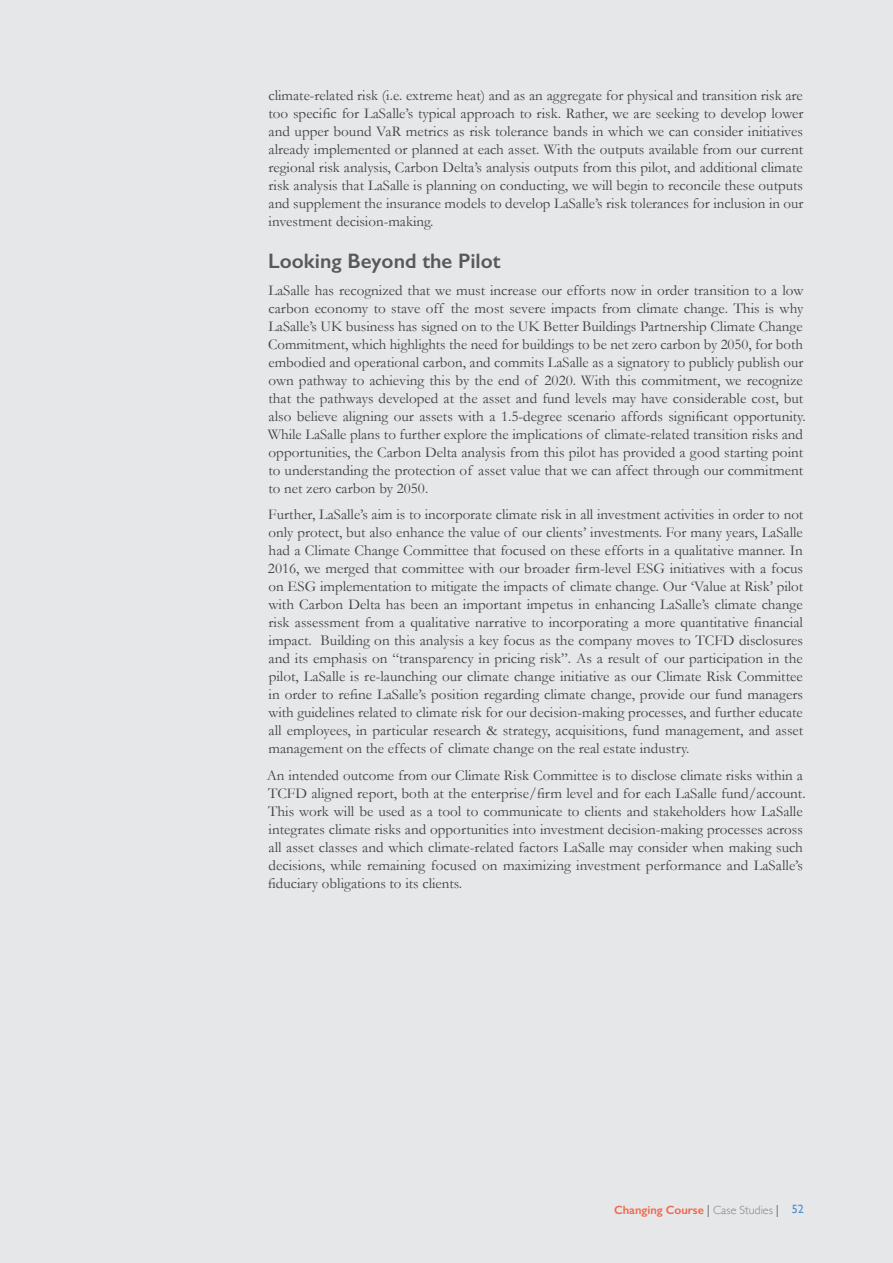
<style>
.page{position:relative;width:893px;height:1263px;background:#e6e7e8}
.page>*{position:absolute;margin:0;border:0;box-sizing:border-box;transform-origin:0 0}
.t1{font:600 21px "Gill Sans";color:#58595b}
.t2{font:15px/18px "Garamond";color:#414042;text-align:justify}
.t3{font:600 12px "Gill Sans";color:#f26649}
.s1{color:#808285}
.s2{font-weight:300;color:#808285}
.s3{font-weight:400;color:#4e8fcc}
</style>
<div class="page">
<p class="t2" style="left:268px;top:86px;width:537px">climate-related risk (i.e. extreme heat) and as an aggregate for physical and transition risk are too specific for LaSalle’s typical approach to risk. Rather, we are seeking to develop lower and upper bound VaR metrics as risk tolerance bands in which we can consider initiatives already implemented or planned at each asset. With the outputs available from our current regional risk analysis, Carbon Delta’s analysis outputs from this pilot, and additional climate risk analysis that LaSalle is planning on conducting, we will begin to reconcile these outputs and supplement the insurance models to develop LaSalle’s risk tolerances for inclusion in our investment decision-making.</p>
<h1 class="t1" style="left:268px;top:248px;width:234px">Looking Beyond the Pilot</h1>
<p class="t2" style="left:268px;top:281px;width:539px;text-align:left">LaSalle has recognized that we must increase our efforts now in order transition to a low carbon economy to stave off the most severe impacts from climate change. This is why LaSalle’s UK business has signed on to the UK Better Buildings Partnership Climate Change Commitment, which highlights the need for buildings to be net zero carbon by 2050, for both embodied and operational carbon, and commits LaSalle as a signatory to publicly publish our own pathway to achieving this by the end of 2020. With this commitment, we recognize that the pathways developed at the asset and fund levels may have considerable cost, but also believe aligning our assets with a 1.5-degree scenario affords significant opportunity.<br>While LaSalle plans to further explore the implications of climate-related transition risks and opportunities, the Carbon Delta analysis from this pilot has provided a good starting point to understanding the protection of asset value that we can affect through our commitment to net zero carbon by 2050.</p>
<p class="t2" style="left:268px;top:505px;width:537px">Further, LaSalle’s aim is to incorporate climate risk in all investment activities in order to not only protect, but also enhance the value of our clients’ investments. For many years, LaSalle had a Climate Change Committee that focused on these efforts in a qualitative manner. In 2016, we merged that committee with our broader firm-level ESG initiatives with a focus on ESG implementation to mitigate the impacts of climate change. Our ‘Value at Risk’ pilot with Carbon Delta has been an important impetus in enhancing LaSalle’s climate change risk assessment from a qualitative narrative to incorporating a more quantitative financial impact. Building on this analysis a key focus as the company moves to TCFD disclosures and its emphasis on “transparency in pricing risk”. As a result of our participation in the pilot, LaSalle is re-launching our climate change initiative as our Climate Risk Committee in order to refine LaSalle’s position regarding climate change, provide our fund managers with guidelines related to climate risk for our decision-making processes, and further educate all employees, in particular research &amp; strategy, acquisitions, fund management, and asset management on the effects of climate change on the real estate industry.</p>
<p class="t2" style="left:267px;top:766px;width:540px;text-align:left">An intended outcome from our Climate Risk Committee is to disclose climate risks within a TCFD aligned report, both at the enterprise/firm level and for each LaSalle fund/account.<br>This work will be used as a tool to communicate to clients and stakeholders how LaSalle integrates climate risks and opportunities into investment decision-making processes across all asset classes and which climate-related factors LaSalle may consider when making such decisions, while remaining focused on maximizing investment performance and LaSalle’s fiduciary obligations to its clients.</p>
<p class="t3" style="left:614px;top:1202px;width:191px">Changing Course <span class="s1">|</span> <span class="s2">Case Studies</span> <span class="s1">|</span> <span class="s3">52</span></p>
</div>
